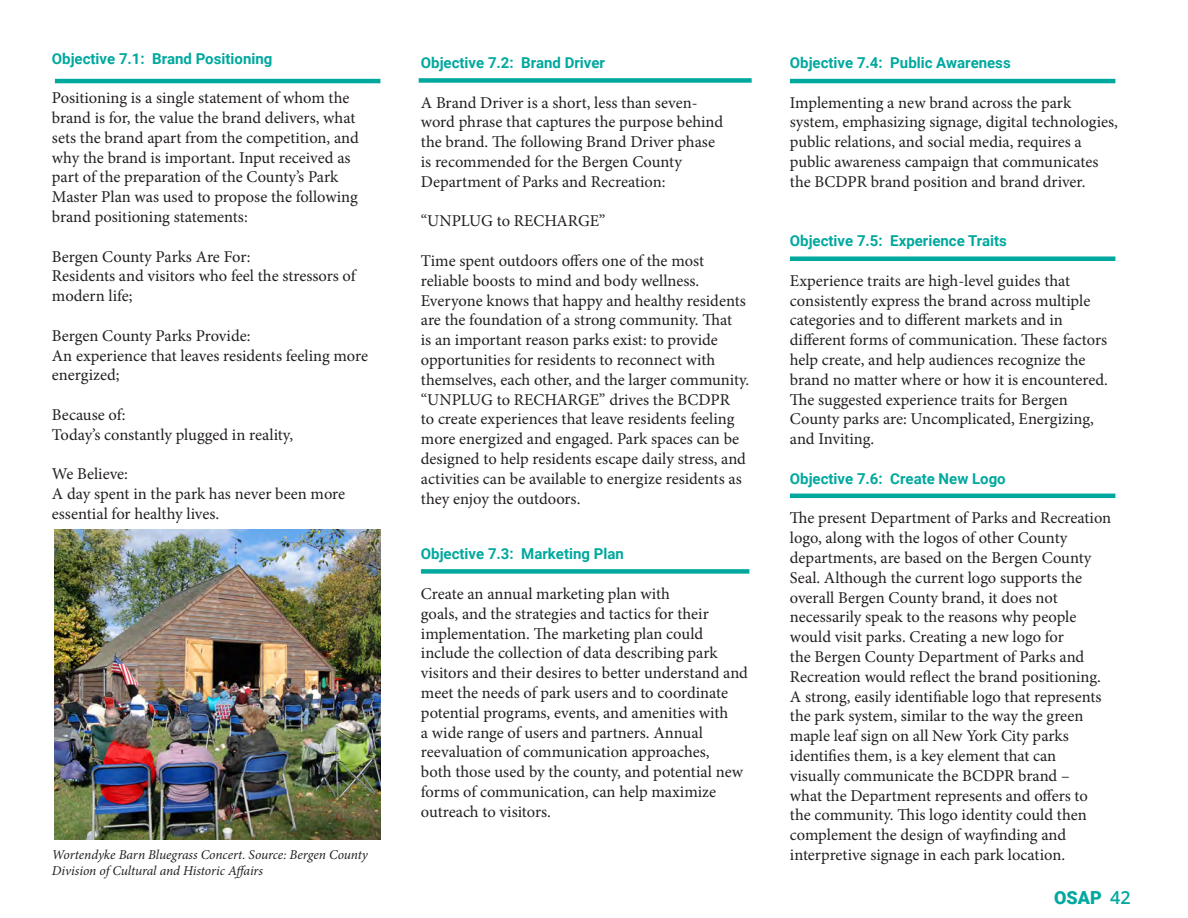
<style>
.page{position:relative;width:1188px;height:918px;background:#fff}
.page>*{position:absolute;margin:0;border:0;box-sizing:border-box;transform-origin:0 0}
.t1{font:900 18px "Roboto";color:#00a89e}
.t2{font:600 18px "Open Sans";color:#00a89e}
.t3{font:16.5px/19.8px "Minion Pro";color:#231f20}
.t4{font:700 15px "Roboto";color:#00a89e}
.t5{font:italic 13.5px/16.2px "Minion Pro";letter-spacing:-.01em;color:#231f20}
</style>
<div class="page">
<hr style="left:55px;top:79px;width:325px;height:4px;background:#00a89e">
<hr style="left:790px;top:79px;width:325px;height:4px;background:#00a89e">
<div style="left:790px;top:256px;width:325px;height:5px;background:#00a89e"></div>
<hr style="left:790px;top:494px;width:325px;height:4px;background:#00a89e">
<div style="left:419px;top:78px;width:333px;height:5px;background:#00a89e"></div>
<div style="left:421px;top:569px;width:328px;height:5px;background:#00a89e"></div>
<img style="left:55px;top:530px;width:325px;height:310px">
<p class="t4" style="left:52px;top:48px;width:222px">Objective 7.1: Brand Positioning</p>
<p class="t3" style="left:52px;top:88px;width:308px">Positioning is a single statement of whom the brand is for, the value the brand delivers, what sets the brand apart from the competition, and why the brand is important. Input received as part of the preparation of the County’s Park Master Plan was used to propose the following brand positioning statements:</p>
<p class="t3" style="left:52px;top:246px;width:200px">Bergen County Parks Are For:</p>
<p class="t3" style="left:52px;top:266px;width:305px">Residents and visitors who feel the stressors of modern life;</p>
<p class="t3" style="left:52px;top:326px;width:200px">Bergen County Parks Provide:</p>
<p class="t3" style="left:52px;top:345px;width:318px">An experience that leaves residents feeling more energized;</p>
<p class="t3" style="left:52px;top:405px;width:75px">Because of:</p>
<p class="t3" style="left:52px;top:425px;width:243px">Today’s constantly plugged in reality,</p>
<p class="t3" style="left:52px;top:464px;width:78px">We Believe:</p>
<p class="t3" style="left:52px;top:484px;width:295px">A day spent in the park has never been more essential for healthy lives.</p>
<p class="t5" style="left:52px;top:847px;width:318px">Wortendyke Barn Bluegrass Concert. Source: Bergen County<br>Division of Cultural and Historic Affairs</p>
<p class="t4" style="left:421px;top:52px;width:186px">Objective 7.2: Brand Driver</p>
<p class="t3" style="left:421px;top:93px;width:304px">A Brand Driver is a short, less than seven&shy;word phrase that captures the purpose behind the brand. The following Brand Driver phase is recommended for the Bergen County Department of Parks and Recreation:</p>
<p class="t3" style="left:421px;top:211px;width:186px">“UNPLUG to RECHARGE”</p>
<p class="t3" style="left:421px;top:251px;width:330px">Time spent outdoors offers one of the most reliable boosts to mind and body wellness.<br>Everyone knows that happy and healthy residents are the foundation of a strong community. That<br>is an important reason parks exist: to provide opportunities for residents to reconnect with themselves, each other, and the larger community. “UNPLUG to RECHARGE” drives the BCDPR<br>to create experiences that leave residents feeling more energized and engaged. Park spaces can be designed to help residents escape daily stress, and activities can be available to energize residents as they enjoy the outdoors.</p>
<p class="t4" style="left:421px;top:544px;width:204px">Objective 7.3: Marketing Plan</p>
<p class="t3" style="left:421px;top:584px;width:329px">Create an annual marketing plan with<br>goals, and the strategies and tactics for their implementation. The marketing plan could include the collection of data describing park visitors and their desires to better understand and meet the needs of park users and to coordinate potential programs, events, and amenities with<br>a wide range of users and partners. Annual reevaluation of communication approaches,<br>both those used by the county, and potential new forms of communication, can help maximize outreach to visitors.</p>
<p class="t4" style="left:790px;top:52px;width:222px">Objective 7.4: Public Awareness</p>
<p class="t3" style="left:790px;top:93px;width:330px">Implementing a new brand across the park system, emphasizing signage, digital technologies, public relations, and social media, requires a public awareness campaign that communicates the BCDPR brand position and brand driver.</p>
<p class="t4" style="left:790px;top:230px;width:219px">Objective 7.5: Experience Traits</p>
<p class="t3" style="left:790px;top:271px;width:320px">Experience traits are high-level guides that consistently express the brand across multiple categories and to different markets and in different forms of communication. These factors help create, and help audiences recognize the brand no matter where or how it is encountered.<br>The suggested experience traits for Bergen County parks are: Uncomplicated, Energizing, and Inviting.</p>
<p class="t4" style="left:790px;top:468px;width:217px">Objective 7.6: Create New Logo</p>
<p class="t3" style="left:790px;top:508px;width:323px">The present Department of Parks and Recreation logo, along with the logos of other County departments, are based on the Bergen County Seal. Although the current logo supports the overall Bergen County brand, it does not necessarily speak to the reasons why people would visit parks. Creating a new logo for<br>the Bergen County Department of Parks and Recreation would reflect the brand positioning.<br>A strong, easily identifiable logo that represents the park system, similar to the way the green maple leaf sign on all New York City parks identifies them, is a key element that can<br>visually communicate the BCDPR brand –<br>what the Department represents and offers to the community. This logo identity could then complement the design of wayfinding and interpretive signage in each park location.</p>
<p class="t2" style="left:1110px;top:885px;width:22px">42</p>
<p class="t1" style="left:1054px;top:885px;width:49px">OSAP</p>
</div>
